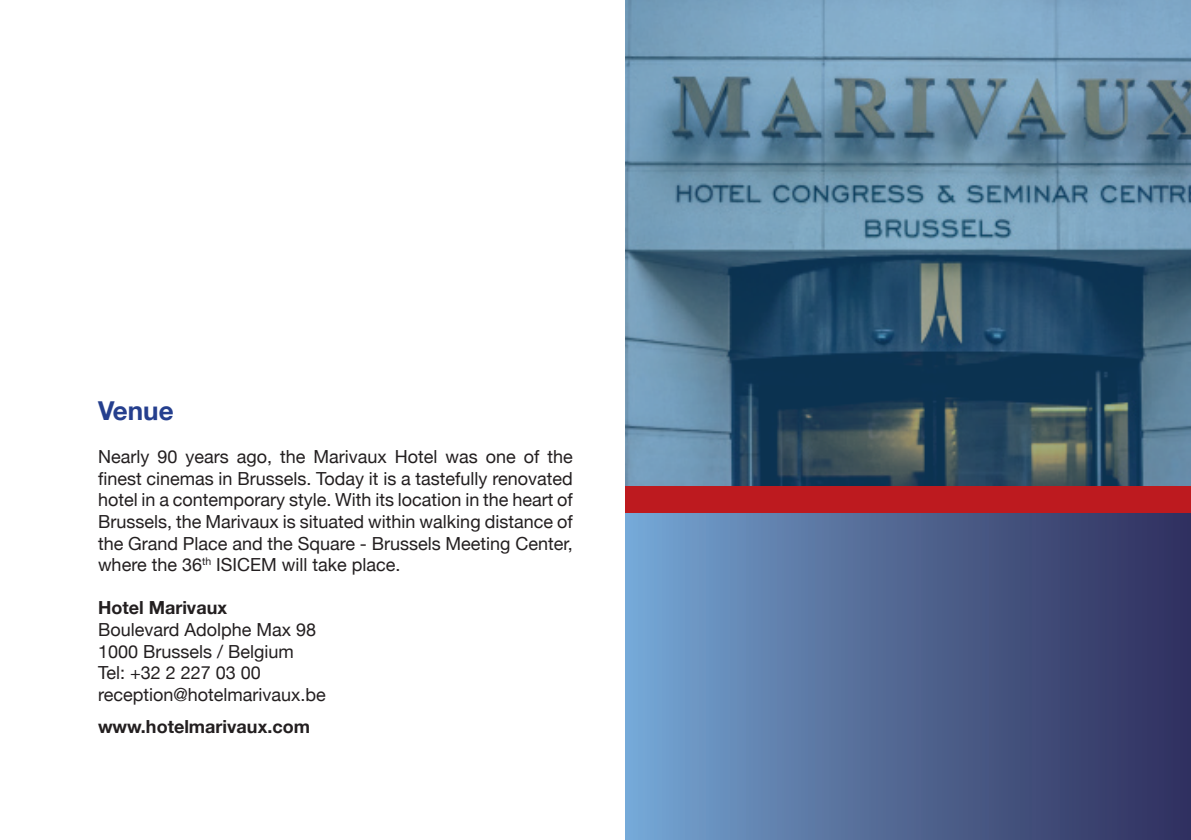
<style>
.page{position:relative;width:1191px;height:840px;background:#fff}
.page>*{position:absolute;margin:0;border:0;box-sizing:border-box;transform-origin:0 0}
.t1{font:700 26px "Helvetica Neue";color:#253f8e}
.t2{font:18px/21.6px "Helvetica Neue";color:#231f20;text-align:justify}
.t3{font:700 18px "Helvetica Neue";color:#231f20}
</style>
<div class="page">
<div style="left:625px;top:507px;width:566px;height:332px;background:linear-gradient(to right,#75a4d0,#2e2c59)"></div>
<svg style="left:626px;top:0;width:565px;height:486px;background:#527790"></svg>
<div style="left:626px;top:486px;width:565px;height:26px;background:#bd1a1f"></div>
<h1 class="t1" style="left:98px;top:390px;width:77px">Venue</h1>
<p class="t2" style="left:98px;top:446px;width:476px">Nearly 90 years ago, the Marivaux Hotel was one of the finest cinemas in Brussels. Today it is a tastefully renovated hotel in a contemporary style. With its location in the heart of Brussels, the Marivaux is situated within walking distance of the Grand Place and the Square - Brussels Meeting Center, where the 36<sup>th</sup> ISICEM will take place.</p>
<p class="t3" style="left:98px;top:593px;width:130px">Hotel Marivaux</p>
<p class="t2" style="left:98px;top:619px;width:229px;text-align:left">Boulevard Adolphe Max 98<br>1000 Brussels / Belgium<br>Tel: +32 2 227 03 00 reception@hotelmarivaux.be</p>
<p class="t3" style="left:98px;top:711px;width:213px">www.hotelmarivaux.com</p>
</div>
